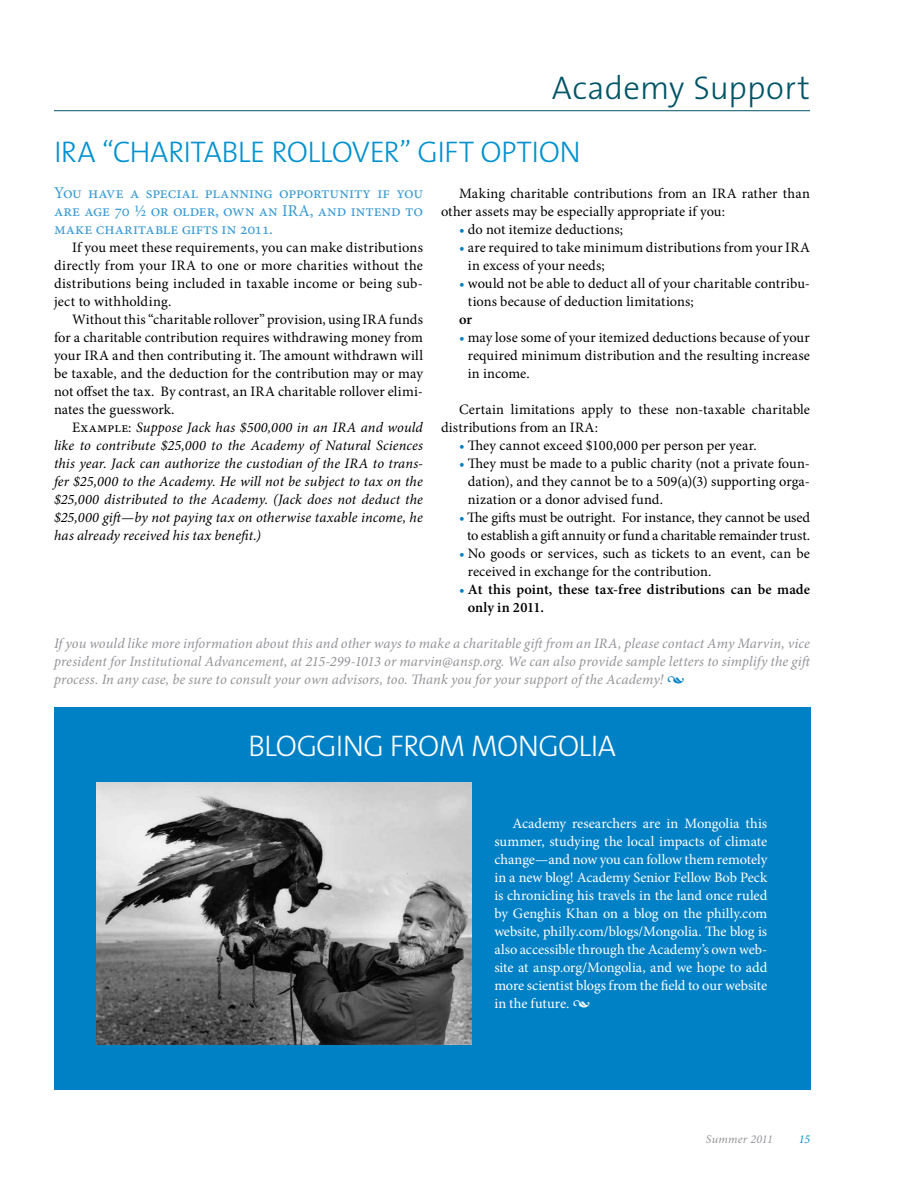
<style>
.page{position:relative;width:918px;height:1188px;background:#fff}
.page>*{position:absolute;margin:0;border:0;box-sizing:border-box;transform-origin:0 0}
.t1{font:300 33px "The Sans";letter-spacing:.005em;color:#005467}
.t2{font:30px "The Sans Light Caps";letter-spacing:-.025em;color:#0091ce}
.t3{font:30px "The Sans Light Caps";letter-spacing:-.03em;color:#fff}
.t4{font:16.5px/18px "Minion Pro";letter-spacing:-.005em;color:#399ad3;text-align:justify}
.t5{font:14.4px/18px "Minion Pro";letter-spacing:.005em;color:#000}
.t6{font:14.4px/18px "Minion Pro";letter-spacing:-.015em;color:#fff;text-align:justify}
.t7{font:italic 14.4px/18px "Minion Pro";letter-spacing:.01em;color:#000;text-align:justify}
.t8{font:italic 14.4px/18px "Minion Pro";letter-spacing:.005em;color:#939498}
.t9{font:600 14.4px/18px "Minion Pro";color:#000}
.t10{font:italic 12px "Minion Pro";letter-spacing:.02em;color:#939498}
.t11{font:italic 12px "Minion Pro";color:#0091ce}
.s1{font-style:normal}
.s2{font-family:"Minion Pro Cn Capt";color:#0081c6}
.s3{font-weight:400;color:#0081c6}
.s4{font-size:16.5px;color:#0081c6}
.s5{font-style:italic;font-size:16.5px}
</style>
<div class="page">
<div style="left:54px;top:707px;width:756px;height:383px;background:#0081c6"></div>
<hr style="left:54px;top:110px;width:756px;height:1px;background:#005467">
<img style="left:97px;top:782px;width:375px;height:262px">
<h1 class="t1" style="left:552px;top:61px;width:260px">Academy Support</h1>
<h2 class="t2" style="left:54px;top:127px;width:379px">IRA “CHARITABLE ROLLOVER” GIFT</h2>
<h2 class="t2" style="left:481px;top:127px;width:15px">OPTI</h2>
<h2 class="t2" style="left:539px;top:127px;width:38px">ON</h2>
<p class="t4" style="left:54px;top:184px;width:371px">You have a special planning opportunity if you are age 70 ½ or older, own an IRA, and intend to make charitable gifts in 2011.</p>
<p class="t5" style="left:54px;top:238px;width:370px;text-align:justify;text-indent:18px">If you meet these requirements, you can make distributions directly from your IRA to one or more charities without the distributions being included in taxable income or being sub&shy;ject to withholding.</p>
<p class="t5" style="left:54px;top:310px;width:371px;text-align:justify;text-indent:18px">Without this “charitable rollover” provision, using IRA funds for a charitable contribution requires withdrawing money from your IRA and then contributing it. The amount withdrawn will be taxable, and the deduction for the contribution may or may not offset the tax. By contrast, an IRA charitable rollover elimi&shy;nates the guesswork.</p>
<p class="t7" style="left:54px;top:418px;width:371px;text-indent:18px"><span class="s1">Example:</span> Suppose Jack has $500,000 in an IRA and would like to contribute $25,000 to the Academy of Natural Sciences this year. Jack can authorize the custodian of the IRA to trans&shy;fer $25,000 to the Academy. He will not be subject to tax on the $25,000 distributed to the Academy. (Jack does not deduct the $25,000 gift—by not paying tax on otherwise taxable income, he has already received his tax benefit.)</p>
<p class="t5" style="left:441px;top:184px;width:371px;text-indent:18px">Making charitable contributions from an IRA rather than other assets may be especially appropriate if you:</p>
<p class="t5" style="left:459px;top:220px;width:166px"><span class="s2">•</span> do not itemize deductions;</p>
<p class="t5" style="left:468px;top:238px;width:344px;text-indent:-9px"><span class="s2">•</span> are required to take minimum distributions from your IRA in excess of your needs;</p>
<p class="t5" style="left:468px;top:274px;width:344px;text-indent:-9px"><span class="s2">•</span> would not be able to deduct all of your charitable contribu&shy;tions because of deduction limitations;</p>
<p class="t9" style="left:459px;top:310px;width:15px">or</p>
<p class="t5" style="left:468px;top:328px;width:344px;text-align:justify;text-indent:-9px"><span class="s2">•</span> may lose some of your itemized deductions because of your required minimum distribution and the resulting increase in income.</p>
<p class="t5" style="left:441px;top:400px;width:371px;text-indent:18px">Certain limitations apply to these non-taxable charitable distributions from an IRA:</p>
<p class="t5" style="left:459px;top:436px;width:299px"><span class="s2">•</span> They cannot exceed $100,000 per person per year.</p>
<p class="t5" style="left:468px;top:454px;width:344px;text-align:justify;text-indent:-9px"><span class="s2">•</span> They must be made to a public charity (not a private foun&shy;dation), and they cannot be to a 509(a)(3) supporting orga&shy;nization or a donor advised fund.</p>
<p class="t5" style="left:459px;top:508px;width:353px;text-align:center"><span class="s2">•</span> The gifts must be outright. For instance, they cannot be used to establish a gift annuity or fund a charitable remainder trust.</p>
<p class="t5" style="left:468px;top:544px;width:344px;text-indent:-9px"><span class="s2">•</span> No goods or services, such as tickets to an event, can be received in exchange for the contribution.</p>
<p class="t9" style="left:468px;top:580px;width:344px;text-indent:-9px"><span class="s3">•</span> At this point, these tax-free distributions can be made only in 2011.</p>
<p class="t8" style="left:54px;top:634px;width:760px">If you would like more information about this and other ways to make a charitable gift from an IRA, please contact Amy Marvin, vice president for Institutional Advancement, at 215-299-1013 or marvin@ansp.org. We can also provide sample letters to simplify the gift process. In any case, be sure to consult your own advisors, too. Thank you for your support of the Academy! <span class="s4">•</span></p>
<h2 class="t3" style="left:248px;top:721px;width:369px">BLOGGING FROM MONGOLIA</h2>
<p class="t6" style="left:494px;top:814px;width:275px;text-indent:18px">Academy researchers are in Mongolia this summer, studying the local impacts of climate change—and now you can follow them remotely in a new blog! Academy Senior Fellow Bob Peck is chronicling his travels in the land once ruled by Genghis Khan on a blog on the philly.com website, philly.com/blogs/Mongolia. The blog is also accessible through the Academy’s own web&shy;site at ansp.org/Mongolia, and we hope to add more scientist blogs from the field to our website in the future. <span class="s5">•</span></p>
<p class="t10" style="left:706px;top:1131px;width:69px">Summer 2011</p>
<p class="t11" style="left:799px;top:1131px;width:13px">15</p>
</div>
